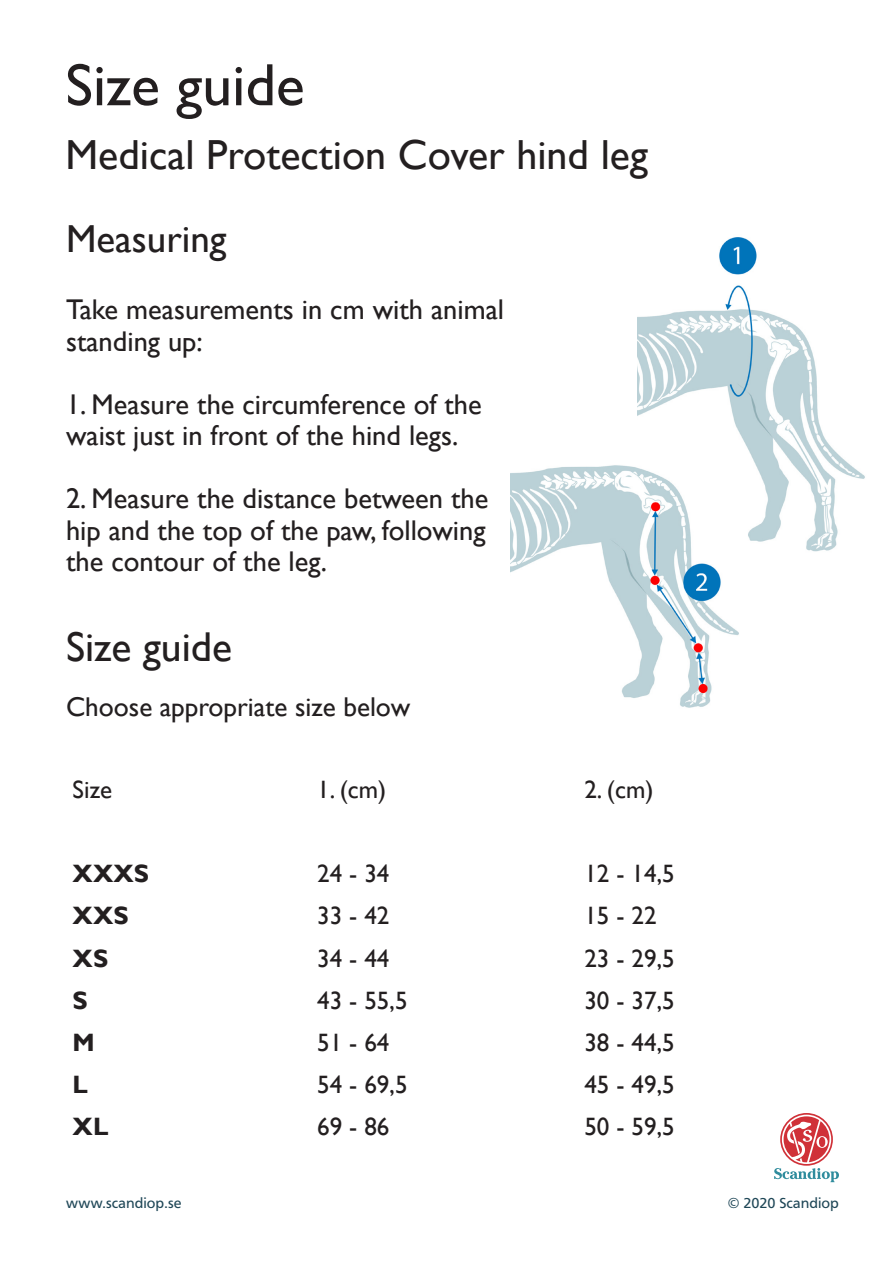
<style>
.page{position:relative;width:893px;height:1263px;background:#fff}
.page>*{position:absolute;margin:0;border:0;box-sizing:border-box;transform-origin:0 0}
.t1{font:60px "Gill Sans";color:#231f20}
.t2{font:42px "Gill Sans";color:#231f20}
.t3{font:41.7px "Gill Sans";color:#231f20}
.t4{font:39px "Gill Sans";color:#231f20}
.t5{font:28.5px/31.5px "Gill Sans";color:#231f20}
.t6{font:27.15px "Gill Sans";color:#231f20}
.t7{font:25.05px "Gill Sans";color:#231f20}
.t8{font:700 25.05px "Gill Sans";color:#231f20}
.t9{font:15px "Carto Gothic Std";color:#1f4757}
</style>
<div class="page">
<img style="left:637px;top:237px;width:228px;height:315px">
<img style="left:510px;top:465px;width:231px;height:243px">
<svg style="left:774px;top:1113px;width:65px;height:69px"></svg>
<p class="t1" style="left:65px;top:50px;width:241px">Size guide</p>
<p class="t2" style="left:65px;top:131px;width:584px">Medical Protection Cover hind leg</p>
<p class="t4" style="left:66px;top:216px;width:162px">Measuring</p>
<p class="t5" style="left:66px;top:295px;width:440px">Take measurements in cm with animal standing up:</p>
<p class="t5" style="left:66px;top:389px;width:417px">1. Measure the circumference of the waist just in front of the hind legs.</p>
<p class="t5" style="left:66px;top:484px;width:424px;text-align:justify">2. Measure the distance between the hip and the top of the paw, following the contour of the leg.</p>
<p class="t3" style="left:66px;top:623px;width:168px">Size guide</p>
<p class="t6" style="left:66px;top:691px;width:346px">Choose appropriate size below</p>
<p class="t7" style="left:73px;top:775px;width:41px">Size</p>
<p class="t7" style="left:317px;top:775px;width:71px">1. (cm)</p>
<p class="t7" style="left:584px;top:775px;width:71px">2. (cm)</p>
<p class="t8" style="left:73px;top:859px;width:78px">XXXS</p>
<p class="t7" style="left:317px;top:859px;width:74px">24 - 34</p>
<p class="t7" style="left:584px;top:859px;width:92px">12 - 14,5</p>
<p class="t8" style="left:73px;top:901px;width:58px">XXS</p>
<p class="t7" style="left:317px;top:901px;width:74px">33 - 42</p>
<p class="t7" style="left:584px;top:901px;width:74px">15 - 22</p>
<p class="t8" style="left:73px;top:943px;width:37px">XS</p>
<p class="t7" style="left:317px;top:943px;width:74px">34 - 44</p>
<p class="t7" style="left:584px;top:943px;width:92px">23 - 29,5</p>
<p class="t8" style="left:73px;top:985px;width:17px">S</p>
<p class="t7" style="left:317px;top:986px;width:92px">43 - 55,5</p>
<p class="t7" style="left:584px;top:986px;width:92px">30 - 37,5</p>
<p class="t8" style="left:73px;top:1027px;width:24px">M</p>
<p class="t7" style="left:317px;top:1028px;width:74px">51 - 64</p>
<p class="t7" style="left:584px;top:1028px;width:92px">38 - 44,5</p>
<p class="t8" style="left:73px;top:1069px;width:17px">L</p>
<p class="t7" style="left:317px;top:1070px;width:92px">54 - 69,5</p>
<p class="t7" style="left:584px;top:1070px;width:92px">45 - 49,5</p>
<p class="t8" style="left:73px;top:1112px;width:37px">XL</p>
<p class="t7" style="left:317px;top:1112px;width:74px">69 - 86</p>
<p class="t7" style="left:584px;top:1112px;width:92px">50 - 59,5</p>
<p class="t9" style="left:66px;top:1195px;width:117px">www.scandiop.se</p>
<p class="t9" style="left:728px;top:1195px;width:113px">© 2020 Scandiop</p>
</div>
